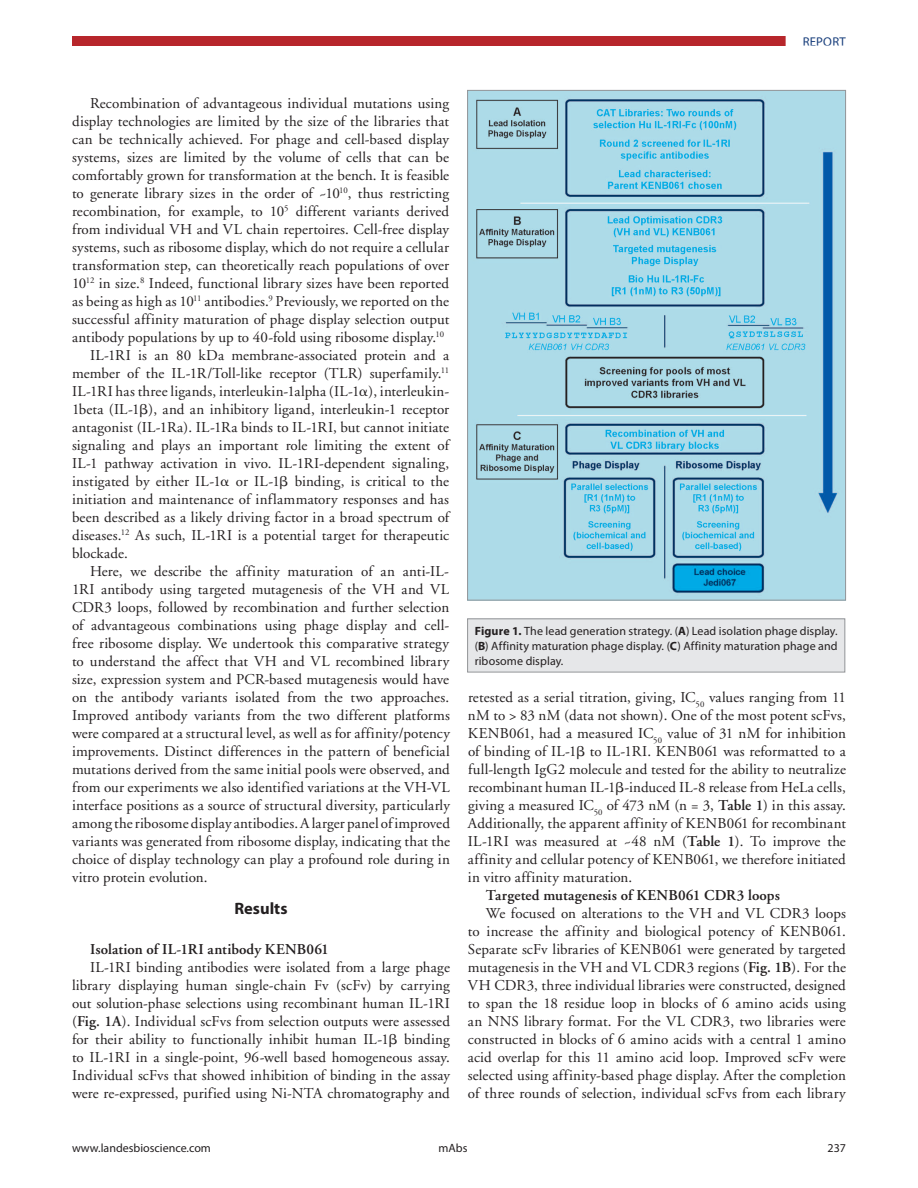
<style>
.page{position:relative;width:918px;height:1188px;background:#fff}
.page>*{position:absolute;margin:0;border:0;box-sizing:border-box;transform-origin:0 0}
.t1{font:700 16.5px "Myriad Pro";color:#231f20}
.t2{font:15px/18px "Adobe Garamond";letter-spacing:.01em;color:#231f20;text-align:justify}
.t3{font:600 15px "Adobe Garamond";letter-spacing:.01em;color:#231f20}
.t4{font:12.75px "Myriad Pro";color:#193f7c}
.t5{font:12px/15px "Myriad Pro";letter-spacing:.005em;color:#231f20;text-align:justify}
.s1{font-family:"Universal Std Greekw Math Pi"}
.s2{font-weight:600}
.s3{font-weight:700}
</style>
<div class="page">
<div style="left:72px;top:36px;width:774px;height:10px;background:#b7262b"></div>
<svg style="left:785px;top:36px;width:61px;height:10px"></svg>
<div style="left:468px;top:619px;width:377px;height:53px;background:#e6e7e9"></div>
<div style="left:467px;top:618px;width:378px;height:54px;border:1px solid #939598"></div>
<img style="left:469px;top:92px;width:375px;height:507px">
<p class="t4" style="left:803px;top:33px;width:43px">Report</p>
<p class="t2" style="left:90px;top:95px;width:361px">Recombination of advantageous individual mutations using</p>
<p class="t2" style="left:72px;top:113px;width:379px">display technologies are limited by the size of the libraries that</p>
<p class="t2" style="left:72px;top:131px;width:379px">can be technically achieved. For phage and cell-based display</p>
<p class="t2" style="left:72px;top:149px;width:379px">systems, sizes are limited by the volume of cells that can be</p>
<p class="t2" style="left:72px;top:167px;width:379px">comfortably grown for transformation at the bench. It is feasible</p>
<p class="t2" style="left:72px;top:185px;width:379px">to generate library sizes in the order of ~10<sup>10</sup>, thus restricting</p>
<p class="t2" style="left:72px;top:203px;width:379px">recombination, for example, to 10<sup>5</sup> different variants derived</p>
<p class="t2" style="left:72px;top:221px;width:379px">from individual VH and VL chain repertoires. Cell-free display</p>
<p class="t2" style="left:72px;top:239px;width:379px">systems, such as ribosome display, which do not require a cellular</p>
<p class="t2" style="left:72px;top:257px;width:379px">transformation step, can theoretically reach populations of over</p>
<p class="t2" style="left:72px;top:275px;width:379px">10<sup>12</sup> in size.<sup>8</sup> Indeed, functional library sizes have been reported</p>
<p class="t2" style="left:72px;top:293px;width:379px">as being as high as 10<sup>11</sup> antibodies.<sup>9</sup> Previously, we reported on the</p>
<p class="t2" style="left:72px;top:311px;width:379px">successful affinity maturation of phage display selection output</p>
<p class="t2" style="left:72px;top:329px;width:374px">antibody populations by up to 40-fold using ribosome display.<sup>10</sup></p>
<p class="t2" style="left:90px;top:347px;width:361px">IL-1RI is an 80 kDa membrane-associated protein and a</p>
<p class="t2" style="left:72px;top:365px;width:379px">member of the IL-1R/Toll-like receptor (TLR) superfamily.<sup>11</sup></p>
<p class="t2" style="left:72px;top:383px;width:379px">IL-1RI has three ligands, interleukin-1alpha (IL-1<span class="s1">α</span>), interleukin-</p>
<p class="t2" style="left:72px;top:401px;width:379px">1beta (IL-1<span class="s1">β</span>), and an inhibitory ligand, interleukin-1 receptor</p>
<p class="t2" style="left:72px;top:419px;width:379px">antagonist (IL-1Ra). IL-1Ra binds to IL-1RI, but cannot initiate</p>
<p class="t2" style="left:72px;top:437px;width:379px">signaling and plays an important role limiting the extent of</p>
<p class="t2" style="left:72px;top:455px;width:379px">IL-1 pathway activation in vivo. IL-1RI-dependent signaling,</p>
<p class="t2" style="left:72px;top:473px;width:379px">instigated by either IL-1<span class="s1">α</span> or IL-1<span class="s1">β</span> binding, is critical to the</p>
<p class="t2" style="left:72px;top:491px;width:379px">initiation and maintenance of inflammatory responses and has</p>
<p class="t2" style="left:72px;top:509px;width:379px">been described as a likely driving factor in a broad spectrum of</p>
<p class="t2" style="left:72px;top:527px;width:379px">diseases.<sup>12</sup> As such, IL-1RI is a potential target for therapeutic</p>
<p class="t2" style="left:72px;top:545px;width:57px">blockade.</p>
<p class="t2" style="left:90px;top:563px;width:361px">Here, we describe the affinity maturation of an anti-IL-</p>
<p class="t2" style="left:72px;top:581px;width:379px">1RI antibody using targeted mutagenesis of the VH and VL</p>
<p class="t2" style="left:72px;top:599px;width:379px">CDR3 loops, followed by recombination and further selection</p>
<p class="t2" style="left:72px;top:617px;width:379px">of advantageous combinations using phage display and cell-</p>
<p class="t2" style="left:72px;top:635px;width:379px">free ribosome display. We undertook this comparative strategy</p>
<p class="t2" style="left:72px;top:653px;width:379px">to understand the affect that VH and VL recombined library</p>
<p class="t2" style="left:72px;top:671px;width:379px">size, expression system and PCR-based mutagenesis would have</p>
<p class="t2" style="left:72px;top:689px;width:379px">on the antibody variants isolated from the two approaches.</p>
<p class="t2" style="left:72px;top:707px;width:379px">Improved antibody variants from the two different platforms</p>
<p class="t2" style="left:72px;top:725px;width:379px">were compared at a structural level, as well as for affinity/potency</p>
<p class="t2" style="left:72px;top:743px;width:379px">improvements. Distinct differences in the pattern of beneficial</p>
<p class="t2" style="left:72px;top:761px;width:379px">mutations derived from the same initial pools were observed, and</p>
<p class="t2" style="left:72px;top:779px;width:379px">from our experiments we also identified variations at the VH-VL</p>
<p class="t2" style="left:72px;top:797px;width:379px">interface positions as a source of structural diversity, particularly</p>
<p class="t2" style="left:72px;top:815px;width:380px">among the ribosome display antibodies. A larger panel of improved</p>
<p class="t2" style="left:72px;top:833px;width:379px">variants was generated from ribosome display, indicating that the</p>
<p class="t2" style="left:72px;top:851px;width:379px">choice of display technology can play a profound role during in</p>
<p class="t2" style="left:72px;top:869px;width:137px">vitro protein evolution.</p>
<p class="t1" style="left:234px;top:898px;width:55px">Results</p>
<p class="t3" style="left:90px;top:941px;width:240px">Isolation of IL-1RI antibody KENB061</p>
<p class="t2" style="left:72px;top:959px;width:380px;text-indent:18px">IL-1RI binding antibodies were isolated from a large phage library displaying human single-chain Fv (scFv) by carrying out solution-phase selections using recombinant human IL-1RI (<span class="s2">Fig. 1A</span>). Individual scFvs from selection outputs were assessed for their ability to functionally inhibit human IL-1<span class="s1">β</span> binding to IL-1RI in a single-point, 96-well based homogeneous assay.<br>Individual scFvs that showed inhibition of binding in the assay were re-expressed, purified using Ni-NTA chromatography and</p>
<p class="t5" style="left:475px;top:623px;width:364px"><span class="s3">Figure 1.</span> The lead generation strategy. (<span class="s3">A</span>) Lead isolation phage display. (<span class="s3">B</span>) Affinity maturation phage display. (<span class="s3">C</span>) Affinity maturation phage and ribosome display.</p>
<p class="t2" style="left:468px;top:689px;width:379px">retested as a serial titration, giving, IC<sub>50</sub> values ranging from 11 nM to &gt; 83 nM (data not shown). One of the most potent scFvs, KENB061, had a measured IC<sub>50</sub> value of 31 nM for inhibition of binding of IL-1<span class="s1">β</span> to IL-1RI. KENB061 was reformatted to a full-length IgG2 molecule and tested for the ability to neutralize recombinant human IL-1<span class="s1">β</span>-induced IL-8 release from HeLa cells, giving a measured IC<sub>50</sub> of 473 nM (n = 3, <span class="s2">Table 1</span>) in this assay.<br>Additionally, the apparent affinity of KENB061 for recombinant IL-1RI was measured at ~48 nM (<span class="s2">Table 1</span>). To improve the affinity and cellular potency of KENB061, we therefore initiated in vitro affinity maturation.</p>
<p class="t3" style="left:486px;top:887px;width:295px">Targeted mutagenesis of KENB061 CDR3 loops</p>
<p class="t2" style="left:468px;top:905px;width:380px;text-indent:18px">We focused on alterations to the VH and VL CDR3 loops to increase the affinity and biological potency of KENB061.<br>Separate scFv libraries of KENB061 were generated by targeted mutagenesis in the VH and VL CDR3 regions (<span class="s2">Fig. 1B</span>). For the VH CDR3, three individual libraries were constructed, designed to span the 18 residue loop in blocks of 6 amino acids using an NNS library format. For the VL CDR3, two libraries were constructed in blocks of 6 amino acids with a central 1 amino acid overlap for this 11 amino acid loop. Improved scFv were selected using affinity-based phage display. After the completion of three rounds of selection, individual scFvs from each library</p>
<p class="t5" style="left:72px;top:1140px;width:140px">www.landesbioscience.com</p>
<p class="t5" style="left:439px;top:1140px;width:30px">mAbs</p>
<p class="t5" style="left:828px;top:1140px;width:20px">237</p>
</div>
